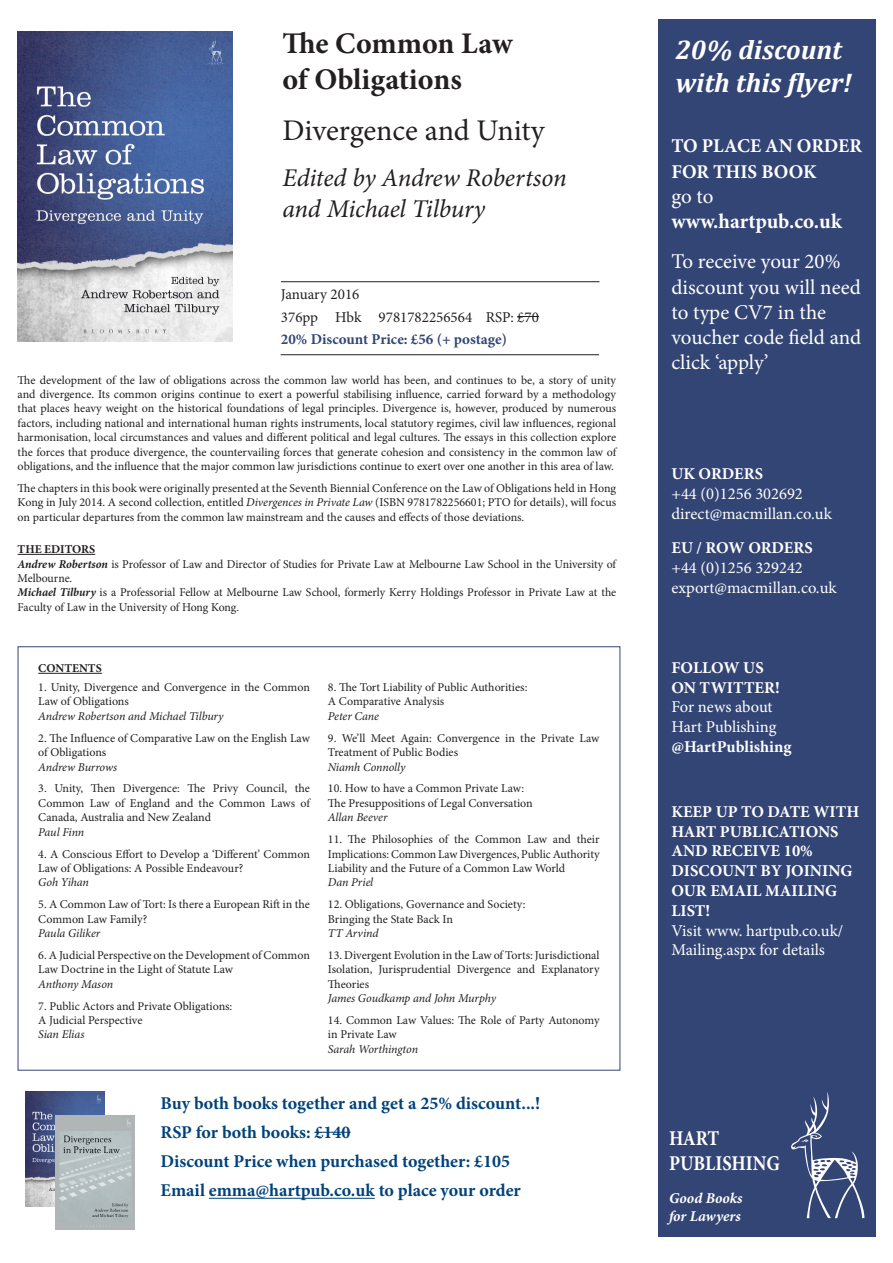
<style>
.page{position:relative;width:893px;height:1263px;background:#fff}
.page>*{position:absolute;margin:0;border:0;box-sizing:border-box;transform-origin:0 0}
.t1{font:700 30px "Minion Pro";color:#231f20}
.t2{font:30px "Minion Pro";letter-spacing:-.005em;color:#231f20}
.t3{font:italic 700 27px "Cambria";color:#fff}
.t4{font:italic 25.5px "Minion Pro";letter-spacing:-.01em;color:#231f20}
.t5{font:21px/25.2px "Minion Pro";color:#fff}
.t6{font:700 21px "Minion Pro";color:#fff}
.t7{font:700 21px "Minion Pro";color:#fff;scale:.88 1}
.t8{font:700 19.5px/25.2px "Minion Pro";color:#fff}
.t9{font:700 18px "Minion Pro";color:#00427a}
.t10{font:16.5px/19.8px "Minion Pro";color:#fff}
.t11{font:700 16.5px/19.8px "Minion Pro";color:#fff}
.t12{font:15px "Minion Pro";color:#231f20}
.t13{font:700 15px "Minion Pro";color:#334575}
.t14{font:italic 700 15px "Minion Pro";color:#fff}
.t15{font:12px/14.4px "Minion Pro";letter-spacing:-.005em;color:#231f20}
.t16{font:italic 12px "Minion Pro";letter-spacing:-.01em;color:#231f20}
.t17{font:700 12px "Minion Pro";color:#231f20}
.s1{font-style:italic}
.s2{font-weight:700;font-style:italic}
</style>
<div class="page">
<hr style="left:18px;top:554px;width:77px;height:1px;background:#231f20">
<svg style="left:517px;top:316px;width:22px;height:1px"></svg>
<hr style="left:281px;top:281px;width:318px;height:1px;background:#231f20">
<hr style="left:281px;top:354px;width:318px;height:1px;background:#231f20">
<div style="left:658px;top:19px;width:217px;height:1217px;background:#334575"></div>
<svg style="left:791px;top:1092px;width:73px;height:126px"></svg>
<img style="left:18px;top:32px;width:214px;height:310px">
<hr style="left:38px;top:673px;width:64px;height:1px;background:#231f20">
<img style="left:26px;top:1092px;width:79px;height:114px">
<img style="left:55px;top:1115px;width:79px;height:114px">
<hr style="left:209px;top:1198px;width:166px;height:1px;background:#00427a">
<hr style="left:315px;top:1132px;width:36px;height:1px;background:#00427a">
<p class="t1" style="left:282px;top:23px;width:231px">The Common Law</p>
<p class="t1" style="left:282px;top:59px;width:181px">of Obligations</p>
<p class="t2" style="left:282px;top:111px;width:263px">Divergence and Unity</p>
<p class="t4" style="left:282px;top:160px;width:286px">Edited by Andrew Robertson</p>
<p class="t4" style="left:282px;top:191px;width:204px">and Michael Tilbury</p>
<p class="t12" style="left:281px;top:284px;width:80px">January 2016</p>
<p class="t12" style="left:281px;top:307px;width:259px">376pp Hbk 9781782256564 RSP: £70</p>
<p class="t13" style="left:281px;top:329px;width:228px">20% Discount Price: £56 (+ postage)</p>
<p class="t15" style="left:18px;top:373px;width:600px;text-align:justify">The development of the law of obligations across the common law world has been, and continues to be, a story of unity and divergence. Its common origins continue to exert a powerful stabilising influence, carried forward by a methodology that places heavy weight on the historical foundations of legal principles. Divergence is, however, produced by numerous factors, including national and international human rights instruments, local statutory regimes, civil law influences, regional harmonisation, local circumstances and values and different political and legal cultures. The essays in this collection explore the forces that produce divergence, the countervailing forces that generate cohesion and consistency in the common law of obligations, and the influence that the major common law jurisdictions continue to exert over one another in this area of law.</p>
<p class="t15" style="left:18px;top:481px;width:600px;text-align:justify">The chapters in this book were originally presented at the Seventh Biennial Conference on the Law of Obligations held in Hong Kong in July 2014. A second collection, entitled <span class="s1">Divergences in Private Law</span> (ISBN 9781782256601; PTO for details), will focus on particular departures from the common law mainstream and the causes and effects of those deviations.</p>
<p class="t17" style="left:18px;top:541px;width:79px">THE EDITORS</p>
<p class="t15" style="left:18px;top:557px;width:600px"><span class="s2">Andrew Robertson</span> is Professor of Law and Director of Studies for Private Law at Melbourne Law School in the University of<br>Melbourne.</p>
<p class="t15" style="left:18px;top:585px;width:600px"><span class="s2">Michael Tilbury</span> is a Professorial Fellow at Melbourne Law School, formerly Kerry Holdings Professor in Private Law at the<br>Faculty of Law in the University of Hong Kong.</p>
<p class="t17" style="left:38px;top:660px;width:65px">CONTENTS</p>
<p class="t15" style="left:38px;top:680px;width:273px">1. Unity, Divergence and Convergence in the Common<br>Law of Obligations</p>
<p class="t16" style="left:38px;top:708px;width:187px">Andrew Robertson and Michael Tilbury</p>
<p class="t15" style="left:38px;top:731px;width:273px">2. The Influence of Comparative Law on the English Law of Obligations</p>
<p class="t16" style="left:38px;top:758px;width:80px">Andrew Burrows</p>
<p class="t15" style="left:38px;top:781px;width:273px;text-align:justify">3. Unity, Then Divergence: The Privy Council, the Common Law of England and the Common Laws of Canada, Australia and New Zealand</p>
<p class="t16" style="left:38px;top:824px;width:47px">Paul Finn</p>
<p class="t15" style="left:38px;top:846px;width:273px">4. A Conscious Effort to Develop a ‘Different’ Common<br>Law of Obligations: A Possible Endeavour?</p>
<p class="t16" style="left:38px;top:874px;width:52px">Goh Yihan</p>
<p class="t15" style="left:38px;top:897px;width:273px">5. A Common Law of Tort: Is there a European Rift in the<br>Common Law Family?</p>
<p class="t16" style="left:38px;top:925px;width:63px">Paula Giliker</p>
<p class="t15" style="left:38px;top:948px;width:273px">6. A Judicial Perspective on the Development of Common<br>Law Doctrine in the Light of Statute Law</p>
<p class="t16" style="left:38px;top:976px;width:77px">Anthony Mason</p>
<p class="t15" style="left:38px;top:999px;width:196px">7. Public Actors and Private Obligations:</p>
<p class="t15" style="left:38px;top:1013px;width:106px">A Judicial Perspective</p>
<p class="t16" style="left:38px;top:1026px;width:48px">Sian Elias</p>
<p class="t15" style="left:328px;top:680px;width:201px">8. The Tort Liability of Public Authorities:</p>
<p class="t15" style="left:328px;top:694px;width:118px">A Comparative Analysis</p>
<p class="t16" style="left:328px;top:708px;width:53px">Peter Cane</p>
<p class="t15" style="left:328px;top:731px;width:273px">9. We’ll Meet Again: Convergence in the Private Law<br>Treatment of Public Bodies</p>
<p class="t16" style="left:328px;top:758px;width:79px">Niamh Connolly</p>
<p class="t15" style="left:328px;top:781px;width:198px">10. How to have a Common Private Law:</p>
<p class="t15" style="left:328px;top:796px;width:206px">The Presuppositions of Legal Conversation</p>
<p class="t16" style="left:328px;top:809px;width:61px">Allan Beever</p>
<p class="t15" style="left:328px;top:832px;width:273px;text-align:justify">11. The Philosophies of the Common Law and their Implications: Common Law Divergences, Public Authority Liability and the Future of a Common Law World</p>
<p class="t16" style="left:328px;top:874px;width:47px">Dan Priel</p>
<p class="t15" style="left:328px;top:897px;width:199px">12. Obligations, Governance and Society:</p>
<p class="t15" style="left:328px;top:912px;width:127px">Bringing the State Back In</p>
<p class="t16" style="left:328px;top:925px;width:52px">TT Arvind</p>
<p class="t15" style="left:328px;top:948px;width:273px;text-align:justify">13. Divergent Evolution in the Law of Torts: Jurisdictional Isolation, Jurisprudential Divergence and Explanatory Theories</p>
<p class="t16" style="left:328px;top:990px;width:170px">James Goudkamp and John Murphy</p>
<p class="t15" style="left:328px;top:1013px;width:273px">14. Common Law Values: The Role of Party Autonomy in Private Law</p>
<p class="t16" style="left:328px;top:1041px;width:92px">Sarah Worthington</p>
<p class="t9" style="left:161px;top:1091px;width:381px">Buy both books together and get a 25% discount...!</p>
<p class="t9" style="left:161px;top:1120px;width:192px">RSP for both books: £140</p>
<p class="t9" style="left:161px;top:1149px;width:351px">Discount Price when purchased together: £105</p>
<p class="t9" style="left:161px;top:1178px;width:362px">Email emma@hartpub.co.uk to place your order</p>
<p class="t3" style="left:675px;top:31px;width:168px">20% discount</p>
<p class="t3" style="left:675px;top:63px;width:178px">with this flyer!</p>
<p class="t8" style="left:671px;top:133px;width:192px">TO PLACE AN ORDER<br>FOR THIS BOOK</p>
<p class="t5" style="left:671px;top:184px;width:44px">go to</p>
<p class="t6" style="left:671px;top:207px;width:172px">www.hartpub.co.uk</p>
<p class="t5" style="left:671px;top:249px;width:191px">To receive your 20% discount you will need to type CV7 in the voucher code field and click ‘apply’</p>
<p class="t11" style="left:671px;top:464px;width:93px">UK ORDERS</p>
<p class="t10" style="left:671px;top:484px;width:133px">+44 (0)1256 302692</p>
<p class="t10" style="left:671px;top:503px;width:162px">direct@macmillan.co.uk</p>
<p class="t11" style="left:671px;top:538px;width:143px">EU / ROW ORDERS</p>
<p class="t10" style="left:671px;top:558px;width:133px">+44 (0)1256 329242</p>
<p class="t10" style="left:671px;top:578px;width:167px">export@macmillan.co.uk</p>
<p class="t11" style="left:671px;top:657px;width:94px">FOLLOW US</p>
<p class="t11" style="left:671px;top:677px;width:110px">ON TWITTER!</p>
<p class="t10" style="left:671px;top:697px;width:103px">For news about</p>
<p class="t10" style="left:671px;top:717px;width:107px">Hart Publishing</p>
<p class="t11" style="left:671px;top:737px;width:122px">@HartPublishing</p>
<p class="t11" style="left:671px;top:801px;width:189px">KEEP UP TO DATE WITH<br>HART PUBLICATIONS<br>AND RECEIVE 10%<br>DISCOUNT BY JOINING<br>OUR EMAIL MAILING<br>LIST!</p>
<p class="t10" style="left:671px;top:920px;width:173px">Visit www. hartpub.co.uk/<br>Mailing.aspx for details</p>
<p class="t7" style="left:669px;top:1123px;width:59px">HART</p>
<p class="t7" style="left:669px;top:1148px;width:128px">PUBLISHING</p>
<p class="t14" style="left:669px;top:1187px;width:75px">Good Books</p>
<p class="t14" style="left:669px;top:1205px;width:73px">for Lawyers</p>
</div>
